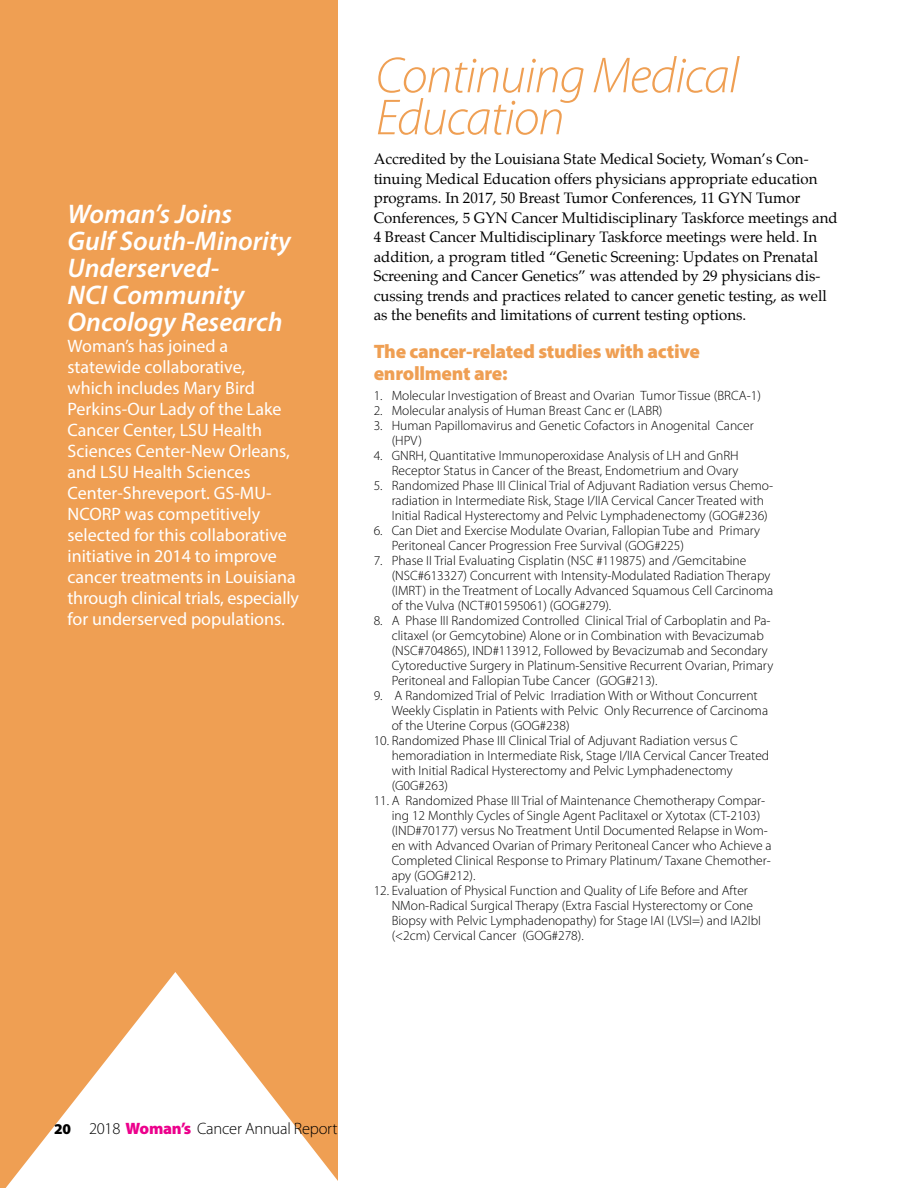
<style>
.page{position:relative;width:918px;height:1188px;background:#fff}
.page>*{position:absolute;margin:0;border:0;box-sizing:border-box;transform-origin:0 0}
.t1{font:italic 300 51px/42px "Myriad Pro";letter-spacing:-.02em;color:#ef9f53}
.t2{font:italic 600 27px/27px "Myriad Pro";color:#fff}
.t3{font:900 19.5px/21.8px "Myriad Pro";letter-spacing:-.015em;color:#ef9f53}
.t4{font:18px/21px "Myriad Pro";color:#fff}
.t5{font:300 16.5px "Myriad Pro";letter-spacing:-.015em;color:#000}
.t6{font:15px/19.5px "Palatino";color:#000}
.t7{font:300 13.5px/15px "Myriad Pro";color:#000}
.s1{font-weight:900;font-size:15px}
.s2{font-weight:900;color:#ec008c}
</style>
<div class="page">
<div style="left:0;top:0;width:337px;height:1188px;background:#ef9f53"></div>
<svg style="left:6px;top:972px;width:332px;height:216px;fill:#fff"></svg>
<h2 class="t2" style="left:68px;top:200px;width:225px">Woman’s Joins<br>Gulf South-Minority<br>Underserved-<br>NCI Community<br>Oncology Research</h2>
<p class="t4" style="left:68px;top:335px;width:233px">Woman’s has joined a statewide collaborative,<br>which includes Mary Bird<br>Perkins-Our Lady of the Lake<br>Cancer Center, LSU Health<br>Sciences Center-New Orleans, and LSU Health Sciences<br>Center-Shreveport. GS-MU-<br>NCORP was competitively selected for this collaborative initiative in 2014 to improve cancer treatments in Louisiana through clinical trials, especially for underserved populations.</p>
<h1 class="t1" style="left:376px;top:54px;width:365px">Continuing Medical<br>Education</h1>
<p class="t6" style="left:374px;top:149px;width:465px">Accredited by the Louisiana State Medical Society, Woman’s Con&shy;tinuing Medical Education offers physicians appropriate education programs. In 2017, 50 Breast Tumor Conferences, 11 GYN Tumor Conferences, 5 GYN Cancer Multidisciplinary Taskforce meetings and 4 Breast Cancer Multidisciplinary Taskforce meetings were held. In addition, a program titled “Genetic Screening: Updates on Prenatal Screening and Cancer Genetics” was attended by 29 physicians dis&shy;cussing trends and practices related to cancer genetic testing, as well as the benefits and limitations of current testing options.</p>
<h3 class="t3" style="left:374px;top:340px;width:328px">The cancer-related studies with active enrollment are:</h3>
<p class="t7" style="left:374px;top:388px;width:389px">1. Molecular Investigation of Breast and Ovarian Tumor Tissue (BRCA-1)</p>
<p class="t7" style="left:374px;top:403px;width:290px">2. Molecular analysis of Human Breast Canc er (LABR)</p>
<p class="t7" style="left:392px;top:418px;width:364px;text-indent:-18px">3. Human Papillomavirus and Genetic Cofactors in Anogenital Cancer (HPV)</p>
<p class="t7" style="left:374px;top:448px;width:367px;text-align:right">4. GNRH, Quantitative Immunoperoxidase Analysis of LH and GnRH<br>Receptor Status in Cancer of the Breast, Endometrium and Ovary</p>
<p class="t7" style="left:392px;top:478px;width:383px;text-indent:-18px">5. Randomized Phase III Clinical Trial of Adjuvant Radiation versus Chemo&shy;radiation in Intermediate Risk, Stage I/IIA Cervical Cancer Treated with<br>Initial Radical Hysterectomy and Pelvic Lymphadenectomy (GOG#236)</p>
<p class="t7" style="left:392px;top:523px;width:370px;text-indent:-18px">6. Can Diet and Exercise Modulate Ovarian, Fallopian Tube and Primary<br>Peritoneal Cancer Progression Free Survival (GOG#225)</p>
<p class="t7" style="left:392px;top:553px;width:383px;text-indent:-18px">7. Phase II Trial Evaluating Cisplatin (NSC #119875) and /Gemcitabine (NSC#613327) Concurrent with Intensity-Modulated Radiation Therapy (IMRT) in the Treatment of Locally Advanced Squamous Cell Carcinoma of the Vulva (NCT#01595061) (GOG#279).</p>
<p class="t7" style="left:392px;top:612px;width:383px;text-indent:-18px">8. A Phase III Randomized Controlled Clinical Trial of Carboplatin and Pa&shy;clitaxel (or Gemcytobine) Alone or in Combination with Bevacizumab (NSC#704865), IND#113912, Followed by Bevacizumab and Secondary Cytoreductive Surgery in Platinum-Sensitive Recurrent Ovarian, Primary Peritoneal and Fallopian Tube Cancer (GOG#213).</p>
<p class="t7" style="left:392px;top:687px;width:378px;text-indent:-18px">9. A Randomized Trial of Pelvic Irradiation With or Without Concurrent<br>Weekly Cisplatin in Patients with Pelvic Only Recurrence of Carcinoma of the Uterine Corpus (GOG#238)</p>
<p class="t7" style="left:392px;top:732px;width:379px;text-indent:-18px">10. Randomized Phase III Clinical Trial of Adjuvant Radiation versus C hemoradiation in Intermediate Risk, Stage I/IIA Cervical Cancer Treated with Initial Radical Hysterectomy and Pelvic Lymphadenectomy (G0G#263)</p>
<p class="t7" style="left:392px;top:792px;width:381px;text-indent:-18px">11. A Randomized Phase III Trial of Maintenance Chemotherapy Compar&shy;ing 12 Monthly Cycles of Single Agent Paclitaxel or Xytotax (CT-2103) (IND#70177) versus No Treatment Until Documented Relapse in Wom&shy;en with Advanced Ovarian of Primary Peritoneal Cancer who Achieve a Completed Clinical Response to Primary Platinum/ Taxane Chemother&shy;apy (GOG#212).</p>
<p class="t7" style="left:392px;top:882px;width:371px;text-indent:-18px">12. Evaluation of Physical Function and Quality of Life Before and After NMon-Radical Surgical Therapy (Extra Fascial Hysterectomy or Cone Biopsy with Pelvic Lymphadenopathy) for Stage IAI (LVSI=) and IA2IbI (&lt;2cm) Cervical Cancer (GOG#278).</p>
<p class="t5" style="left:54px;top:1118px;width:285px"><span class="s1">20</span> 2018 <span class="s2">Woman’s</span> Cancer Annual Report</p>
</div>
